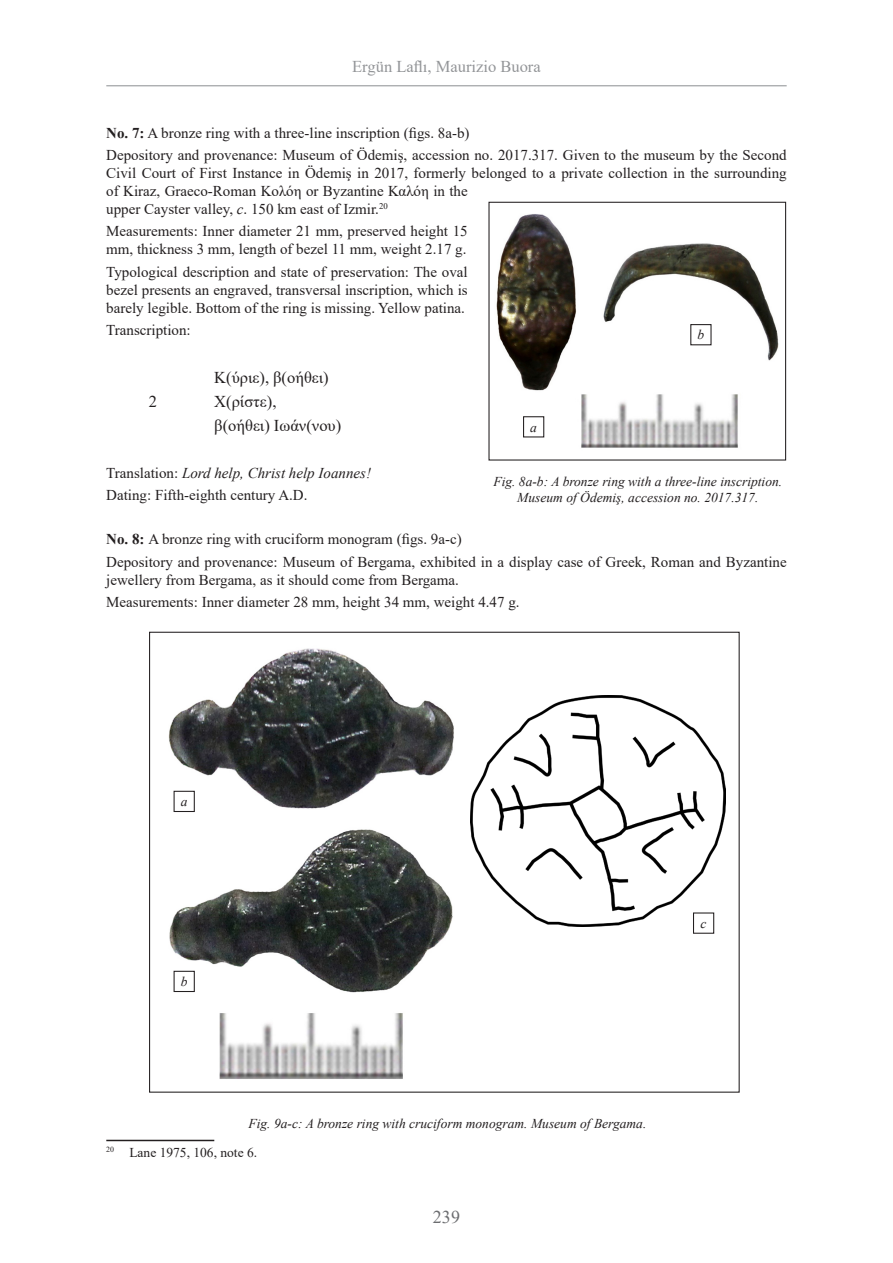
<style>
.page{position:relative;width:893px;height:1263px;background:#fff}
.page>*{position:absolute;margin:0;border:0;box-sizing:border-box;transform-origin:0 0}
.t1{font:18px "Times New Roman";color:#6c6d70}
.Indentat{font:16.5px "Times New Roman";color:#231f20}
.t2{font:16.5px "Times New Roman";color:#939598}
.Continut{font:15px/18px "Times New Roman";color:#231f20}
.Continut-2{font:italic 15px "Times New Roman";color:#231f20}
.Figuri{font:italic 13.5px "Times New Roman";color:#231f20}
.Nota_de_subsol{font:13.5px "Times New Roman";color:#231f20}
.s1{font-weight:700}
.s2{font-style:italic}
.s3{font-style:normal}
</style>
<div class="page">
<hr style="left:106px;top:85px;width:681px;height:1px;background:#939598">
<hr style="left:106px;top:1140px;width:108px;height:1px;background:#231f20">
<img style="left:496px;top:214px;width:283px;height:234px">
<div style="left:488px;top:202px;width:298px;height:259px;border:1px solid #231f20"></div>
<div style="left:524px;top:417px;width:20px;height:20px;background:#fff"></div>
<div style="left:523px;top:416px;width:21px;height:21px;border:1px solid #231f20"></div>
<div style="left:691px;top:325px;width:20px;height:20px;background:#fff"></div>
<img style="left:471px;top:696px;width:255px;height:231px">
<img style="left:219px;top:1013px;width:184px;height:66px">
<img style="left:168px;top:648px;width:286px;height:164px">
<div style="left:174px;top:791px;width:20px;height:20px;background:#fff"></div>
<div style="left:174px;top:791px;width:21px;height:21px;border:1px solid #231f20"></div>
<img style="left:169px;top:829px;width:284px;height:164px">
<div style="left:174px;top:971px;width:20px;height:20px;background:#fff"></div>
<div style="left:174px;top:971px;width:21px;height:21px;border:1px solid #231f20"></div>
<div style="left:693px;top:913px;width:21px;height:20px;background:#fff"></div>
<div style="left:693px;top:912px;width:21px;height:22px;border:1px solid #231f20"></div>
<p class="t2" style="left:352px;top:55px;width:190px">Ergün Laflı, Maurizio Buora</p>
<p class="Continut" style="left:106px;top:123px;width:365px"><span class="s1">No. 7:</span> A bronze ring with a three-line inscription (figs. 8a-b)</p>
<p class="Continut" style="left:106px;top:146px;width:682px">Depository and provenance: Museum of Ödemiş, accession no. 2017.317. Given to the museum by the Second Civil Court of First Instance in Ödemiş in 2017, formerly belonged to a private collection in the surrounding of Kiraz, Graeco-Roman Κολόη or Byzantine Καλόη in the<br>upper Cayster valley, <span class="s2">c</span>. 150 km east of Izmir.<sup>20</sup></p>
<p class="Continut" style="left:106px;top:222px;width:363px">Measurements: Inner diameter 21 mm, preserved height 15 mm, thickness 3 mm, length of bezel 11 mm, weight 2.17 g.</p>
<p class="Continut" style="left:106px;top:262px;width:363px;text-align:justify">Typological description and state of preservation: The oval bezel presents an engraved, transversal inscription, which is barely legible. Bottom of the ring is missing. Yellow patina.</p>
<p class="Continut" style="left:106px;top:320px;width:86px">Transcription:</p>
<p class="Indentat" style="left:214px;top:366px;width:116px">K(ύριε), β(οήθει)</p>
<p class="Indentat" style="left:149px;top:390px;width:10px">2</p>
<p class="Indentat" style="left:214px;top:390px;width:64px">X(ρίστε),</p>
<p class="Indentat" style="left:214px;top:414px;width:128px">β(οήθει) Ιωάν(νου)</p>
<p class="Continut-2" style="left:106px;top:462px;width:266px"><span class="s3">Translation:</span> Lord help, Christ help Ioannes!</p>
<p class="Continut" style="left:106px;top:485px;width:203px">Dating: Fifth-eighth century A.D.</p>
<p class="Continut" style="left:106px;top:530px;width:357px"><span class="s1">No. 8:</span> A bronze ring with cruciform monogram (figs. 9a-c)</p>
<p class="Continut" style="left:106px;top:552px;width:682px">Depository and provenance: Museum of Bergama, exhibited in a display case of Greek, Roman and Byzantine jewellery from Bergama, as it should come from Bergama.</p>
<p class="Continut" style="left:106px;top:592px;width:415px">Measurements: Inner diameter 28 mm, height 34 mm, weight 4.47 g.</p>
<p class="Figuri" style="left:697px;top:326px;width:8px">b</p>
<p class="Figuri" style="left:530px;top:418px;width:8px">a</p>
<p class="Figuri" style="left:493px;top:472px;width:290px">Fig. 8a-b: A bronze ring with a three-line inscription.</p>
<p class="Figuri" style="left:517px;top:488px;width:243px">Museum of Ödemiş, accession no. 2017.317.</p>
<p class="Figuri" style="left:181px;top:792px;width:8px">a</p>
<p class="Figuri" style="left:181px;top:972px;width:8px">b</p>
<p class="Figuri" style="left:249px;top:1114px;width:399px">Fig. 9a-c: A bronze ring with cruciform monogram. Museum of Bergama.</p>
<p class="Nota_de_subsol" style="left:106px;top:1142px;width:152px"><sup>20</sup> Lane 1975, 106, note 6.</p>
<p class="t1" style="left:433px;top:1204px;width:28px">239</p>
<p class="Figuri" style="left:701px;top:914px;width:7px">c</p>
</div>
